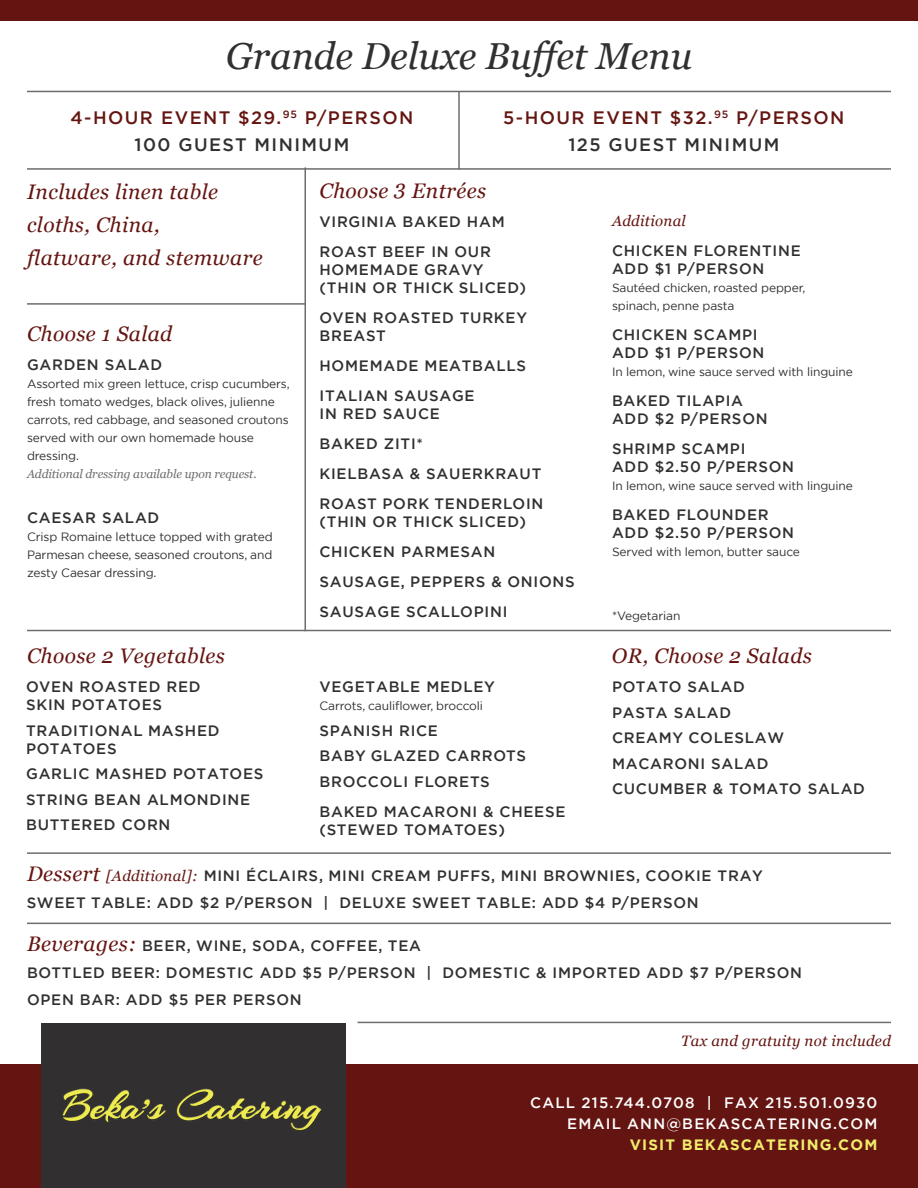
<style>
.page{position:relative;width:918px;height:1188px;background:#fff}
.page>*{position:absolute;margin:0;border:0;box-sizing:border-box;transform-origin:0 0}
.t1{font:italic 37.5px "Georgia";color:#312f30}
.t2{font:italic 21px/33px "Georgia";letter-spacing:.02em;color:#651511}
.t3{font:500 18px/27px "Gotham";letter-spacing:.08em;color:#651511;text-align:center}
.t4{font:500 15px/18px "Gotham";letter-spacing:.05em;color:#312f30}
.t5{font:500 15px/21px "Gotham";letter-spacing:.08em;color:#fff;text-align:right}
.t6{font:italic 15px "Georgia";letter-spacing:.02em;color:#651511}
.t7{font:700 15px "Gotham";letter-spacing:.08em;color:#f0ed6a}
.t8{font:12px/18px "Gotham";letter-spacing:-.01em;color:#312f30}
.t9{font:italic 12px "Georgia";letter-spacing:-.01em;color:#6c6d70}
.s1{color:#312f30}
.s2{font-family:"Georgia";font-weight:400;font-style:italic;font-size:21px;color:#651511}
.s3{font-family:"Georgia";font-weight:400;font-style:italic;color:#651511}
</style>
<div class="page">
<div style="left:0;top:0;width:918px;height:21px;background:#651511"></div>
<hr style="left:27px;top:91px;width:864px;height:1px;background:#6c6d70">
<hr style="left:27px;top:630px;width:864px;height:1px;background:#6c6d70">
<hr style="left:27px;top:303px;width:279px;height:2px;background:#6c6d70">
<hr style="left:27px;top:168px;width:864px;height:2px;background:#6c6d70">
<hr style="left:304px;top:167px;width:2px;height:464px;background:#6c6d70">
<div style="left:0;top:1064px;width:918px;height:124px;background:#651511"></div>
<hr style="left:357px;top:1022px;width:534px;height:1px;background:#6c6d70">
<div style="left:41px;top:1024px;width:305px;height:164px;background:#312f30"></div>
<img style="left:62px;top:1088px;width:260px;height:43px">
<hr style="left:27px;top:923px;width:864px;height:1px;background:#6c6d70">
<hr style="left:27px;top:852px;width:864px;height:2px;background:#6c6d70">
<hr style="left:458px;top:92px;width:2px;height:78px;background:#6c6d70">
<h1 class="t1" style="left:226px;top:29px;width:468px">Grande Deluxe Buffet Menu</h1>
<p class="t3" style="left:71px;top:103px;width:344px">4-HOUR EVENT $29.<sup>95</sup> P/PERSON<br><span class="s1">100 GUEST MINIMUM</span></p>
<p class="t3" style="left:503px;top:103px;width:343px">5-HOUR EVENT $32.<sup>95</sup> P/PERSON<br><span class="s1">125 GUEST MINIMUM</span></p>
<h2 class="t2" style="left:27px;top:175px;width:237px">Includes linen table cloths, China,<br>flatware, and stemware</h2>
<h2 class="t2" style="left:27px;top:316px;width:147px">Choose 1 Salad</h2>
<p class="t4" style="left:27px;top:356px;width:137px">GARDEN SALAD</p>
<p class="t8" style="left:27px;top:375px;width:264px">Assorted mix green lettuce, crisp cucumbers, fresh tomato wedges, black olives, julienne carrots, red cabbage, and seasoned croutons served with our own homemade house dressing.</p>
<p class="t9" style="left:27px;top:465px;width:231px">Additional dressing available upon request.</p>
<p class="t4" style="left:27px;top:509px;width:134px">CAESAR SALAD</p>
<p class="t8" style="left:27px;top:528px;width:247px;text-align:justify">Crisp Romaine lettuce topped with grated Parmesan cheese, seasoned croutons, and zesty Caesar dressing.</p>
<h2 class="t2" style="left:320px;top:174px;width:168px">Choose 3 Entrées</h2>
<p class="t4" style="left:320px;top:206px;width:187px;line-height:30px">VIRGINIA BAKED HAM<br>ROAST BEEF IN OUR</p>
<p class="t4" style="left:320px;top:260px;width:208px">HOMEMADE GRAVY (THIN OR THICK SLICED)</p>
<p class="t4" style="left:320px;top:308px;width:209px">OVEN ROASTED TURKEY<br>BREAST</p>
<p class="t4" style="left:320px;top:350px;width:208px;line-height:30px">HOMEMADE MEATBALLS<br>ITALIAN SAUSAGE</p>
<p class="t4" style="left:320px;top:398px;width:225px;line-height:30px">IN RED SAUCE<br>BAKED ZITI*<br>KIELBASA &amp; SAUERKRAUT<br>ROAST PORK TENDERLOIN</p>
<p class="t4" style="left:320px;top:506px;width:257px;line-height:30px">(THIN OR THICK SLICED)<br>CHICKEN PARMESAN<br>SAUSAGE, PEPPERS &amp; ONIONS<br>SAUSAGE SCALLOPINI</p>
<p class="t6" style="left:612px;top:210px;width:75px">Additional</p>
<p class="t4" style="left:612px;top:242px;width:190px">CHICKEN FLORENTINE<br>ADD $1 P/PERSON</p>
<p class="t8" style="left:612px;top:279px;width:195px">Sautéed chicken, roasted pepper, spinach, penne pasta</p>
<p class="t4" style="left:612px;top:326px;width:154px">CHICKEN SCAMPI<br>ADD $1 P/PERSON</p>
<p class="t8" style="left:612px;top:363px;width:242px">In lemon, wine sauce served with linguine</p>
<p class="t4" style="left:612px;top:392px;width:157px">BAKED TILAPIA<br>ADD $2 P/PERSON</p>
<p class="t4" style="left:612px;top:440px;width:184px">SHRIMP SCAMPI<br>ADD $2.50 P/PERSON</p>
<p class="t8" style="left:612px;top:477px;width:242px">In lemon, wine sauce served with linguine</p>
<p class="t4" style="left:612px;top:506px;width:184px">BAKED FLOUNDER<br>ADD $2.50 P/PERSON</p>
<p class="t8" style="left:612px;top:543px;width:190px">Served with lemon, butter sauce</p>
<p class="t8" style="left:612px;top:606px;width:70px">*Vegetarian</p>
<h2 class="t2" style="left:27px;top:638px;width:199px">Choose 2 Vegetables</h2>
<h2 class="t2" style="left:612px;top:638px;width:201px">OR, Choose 2 Salads</h2>
<p class="t4" style="left:26px;top:678px;width:176px">OVEN ROASTED RED<br>SKIN POTATOES</p>
<p class="t4" style="left:26px;top:721px;width:195px">TRADITIONAL MASHED<br>POTATOES</p>
<p class="t4" style="left:26px;top:761px;width:239px;line-height:25.5px">GARLIC MASHED POTATOES<br>STRING BEAN ALMONDINE<br>BUTTERED CORN</p>
<p class="t4" style="left:320px;top:678px;width:177px">VEGETABLE MEDLEY</p>
<p class="t8" style="left:320px;top:697px;width:165px">Carrots, cauliflower, broccoli</p>
<p class="t4" style="left:320px;top:718px;width:208px;line-height:25.5px">SPANISH RICE<br>BABY GLAZED CARROTS<br>BROCCOLI FLORETS</p>
<p class="t4" style="left:320px;top:802px;width:248px">BAKED MACARONI &amp; CHEESE (STEWED TOMATOES)</p>
<p class="t4" style="left:612px;top:674px;width:255px;line-height:25.5px">POTATO SALAD<br>PASTA SALAD<br>CREAMY COLESLAW<br>MACARONI SALAD<br>CUCUMBER &amp; TOMATO SALAD</p>
<p class="t4" style="left:27px;top:862px;width:738px;line-height:27px"><span class="s2">Dessert</span> <span class="s3">[Additional]:</span> MINI ÉCLAIRS, MINI CREAM PUFFS, MINI BROWNIES, COOKIE TRAY<br>SWEET TABLE: ADD $2 P/PERSON | DELUXE SWEET TABLE: ADD $4 P/PERSON</p>
<p class="t4" style="left:27px;top:932px;width:777px;line-height:27px"><span class="s2">Beverages:</span> BEER, WINE, SODA, COFFEE, TEA<br>BOTTLED BEER: DOMESTIC ADD $5 P/PERSON | DOMESTIC &amp; IMPORTED ADD $7 P/PERSON<br>OPEN BAR: ADD $5 PER PERSON</p>
<p class="t6" style="left:681px;top:1030px;width:211px">Tax and gratuity not included</p>
<p class="t5" style="left:530px;top:1092px;width:349px">CALL 215.744.0708 | FAX 215.501.0930<br>EMAIL ANN@BEKASCATERING.COM</p>
<p class="t7" style="left:630px;top:1135px;width:249px">VISIT BEKASCATERING.COM</p>
</div>
